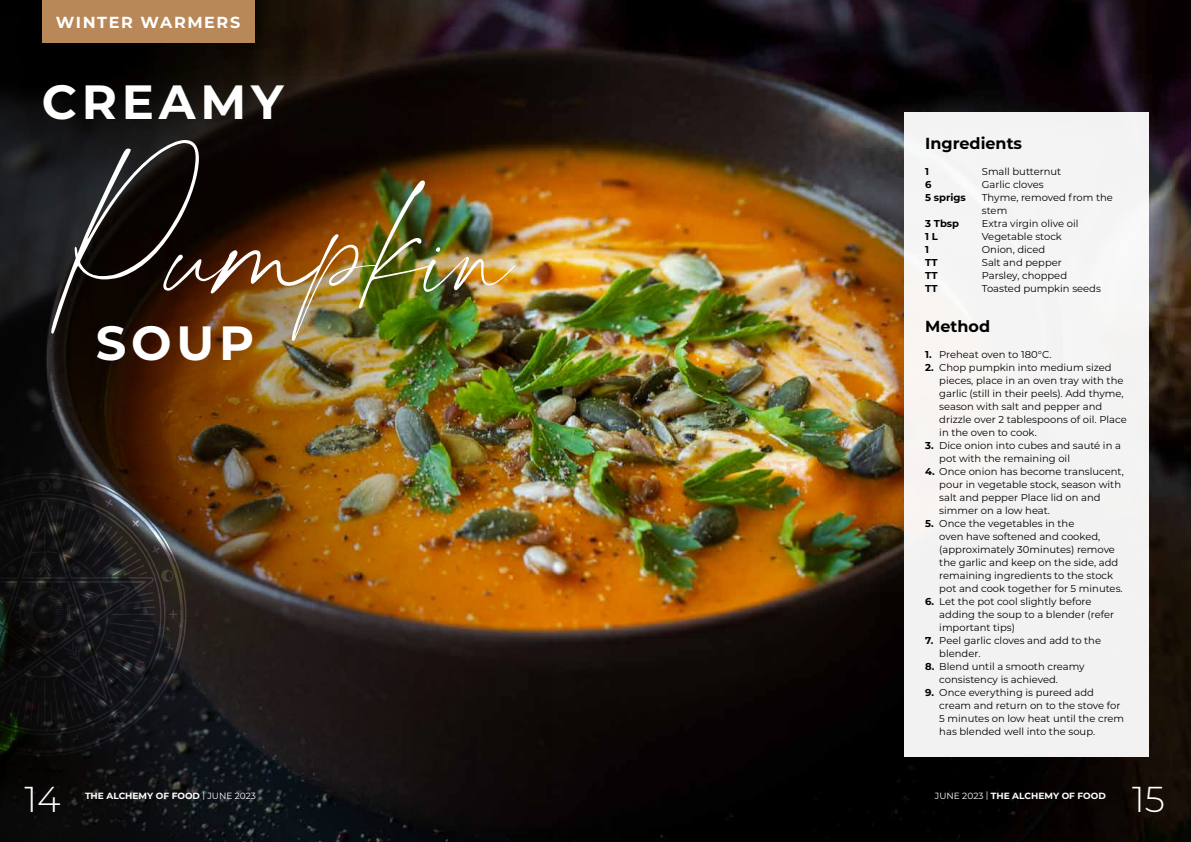
<style>
.page{position:relative;width:1191px;height:842px;background:#fff}
.page>*{position:absolute;margin:0;border:0;box-sizing:border-box;transform-origin:0 0}
.t1{font:150px "theartisan";color:#fff}
.t2{font:700 48px "Montserrat";letter-spacing:.1em;color:#fff}
.t3{font:300 36px "Montserrat";color:#fff}
.t4{font:700 16px "Montserrat";color:#000}
.t5{font:700 16px "Montserrat";letter-spacing:.1em;color:#fff}
.t6{font:10px/13px "Montserrat";color:#000}
.t7{font:700 10px "Montserrat";color:#000}
.t8{font:700 9px "Montserrat";color:#fff}
.s1{font-weight:700}
.s2{font-weight:400}
</style>
<div class="page">
<img style="left:553px;top:0;width:638px;height:842px">
<img style="left:0;top:0;width:553px;height:842px">
<div style="left:42px;top:0;width:212px;height:43px;background:#b88859"></div>
<div style="left:904px;top:112px;width:244px;height:644px;background:#f3f3f2"></div>
<svg style="left:0;top:473px;width:186px;height:283px;background:#271e18"></svg>
<svg style="left:0;top:480px;width:177px;height:267px;background:#1a1919"></svg>
<h3 class="t5" style="left:56px;top:11px;width:186px">WINTER WARMERS</h3>
<h2 class="t2" style="left:42px;top:68px;width:243px">CREAMY</h2>
<h1 class="t1" style="left:51px;top:158px;width:472px">Pumpkin</h1>
<h2 class="t2" style="left:96px;top:308px;width:160px">SOUP</h2>
<h3 class="t4" style="left:925px;top:132px;width:98px">Ingredients</h3>
<p class="t7" style="left:925px;top:164px;width:5px">1</p>
<p class="t6" style="left:981px;top:164px;width:81px">Small butternut</p>
<p class="t7" style="left:925px;top:177px;width:8px">6</p>
<p class="t6" style="left:981px;top:177px;width:63px">Garlic cloves</p>
<p class="t7" style="left:925px;top:190px;width:42px">5 sprigs</p>
<p class="t6" style="left:981px;top:190px;width:133px">Thyme, removed from the stem</p>
<p class="t7" style="left:925px;top:216px;width:36px">3 Tbsp</p>
<p class="t6" style="left:981px;top:216px;width:98px">Extra virgin olive oil</p>
<p class="t7" style="left:925px;top:229px;width:14px">1 L</p>
<p class="t6" style="left:981px;top:229px;width:82px">Vegetable stock</p>
<p class="t7" style="left:925px;top:242px;width:5px">1</p>
<p class="t6" style="left:981px;top:242px;width:65px">Onion, diced</p>
<p class="t7" style="left:925px;top:255px;width:14px">TT</p>
<p class="t6" style="left:981px;top:255px;width:81px">Salt and pepper</p>
<p class="t7" style="left:925px;top:268px;width:14px">TT</p>
<p class="t6" style="left:981px;top:268px;width:87px">Parsley, chopped</p>
<p class="t7" style="left:925px;top:281px;width:14px">TT</p>
<p class="t6" style="left:981px;top:281px;width:121px">Toasted pumpkin seeds</p>
<h3 class="t4" style="left:925px;top:315px;width:67px">Method</h3>
<p class="t6" style="left:925px;top:347px;width:128px"><span class="s1">1.</span> Preheat oven to 180°C.</p>
<p class="t6" style="left:939px;top:360px;width:189px;text-indent:-14px"><span class="s1">2.</span> Chop pumpkin into medium sized pieces, place in an oven tray with the garlic (still in their peels). Add thyme, season with salt and pepper and drizzle over 2 tablespoons of oil. Place in the oven to cook.</p>
<p class="t6" style="left:939px;top:438px;width:183px;text-indent:-14px"><span class="s1">3.</span> Dice onion into cubes and sauté in a pot with the remaining oil</p>
<p class="t6" style="left:939px;top:464px;width:186px;text-indent:-14px"><span class="s1">4.</span> Once onion has become translucent, pour in vegetable stock, season with salt and pepper Place lid on and simmer on a low heat.</p>
<p class="t6" style="left:939px;top:516px;width:185px;text-indent:-14px"><span class="s1">5.</span> Once the vegetables in the<br>oven have softened and cooked, (approximately 30minutes) remove the garlic and keep on the side, add remaining ingredients to the stock pot and cook together for 5 minutes.</p>
<p class="t6" style="left:939px;top:594px;width:176px;text-indent:-14px"><span class="s1">6.</span> Let the pot cool slightly before adding the soup to a blender (refer important tips)</p>
<p class="t6" style="left:939px;top:633px;width:163px;text-indent:-14px"><span class="s1">7.</span> Peel garlic cloves and add to the blender.</p>
<p class="t6" style="left:939px;top:659px;width:147px;text-indent:-14px"><span class="s1">8.</span> Blend until a smooth creamy consistency is achieved.</p>
<p class="t6" style="left:939px;top:685px;width:186px;text-indent:-14px"><span class="s1">9.</span> Once everything is pureed add cream and return on to the stove for<br>5 minutes on low heat until the crem has blended well into the soup.</p>
<h3 class="t3" style="left:24px;top:775px;width:38px">14</h3>
<h3 class="t3" style="left:1132px;top:775px;width:34px">15</h3>
<p class="t8" style="left:85px;top:790px;width:172px">THE ALCHEMY OF FOOD <span class="s2">| JUNE 2023</span></p>
<p class="t8" style="left:935px;top:790px;width:172px"><span class="s2">JUNE 2023 |</span> THE ALCHEMY OF FOOD</p>
</div>
